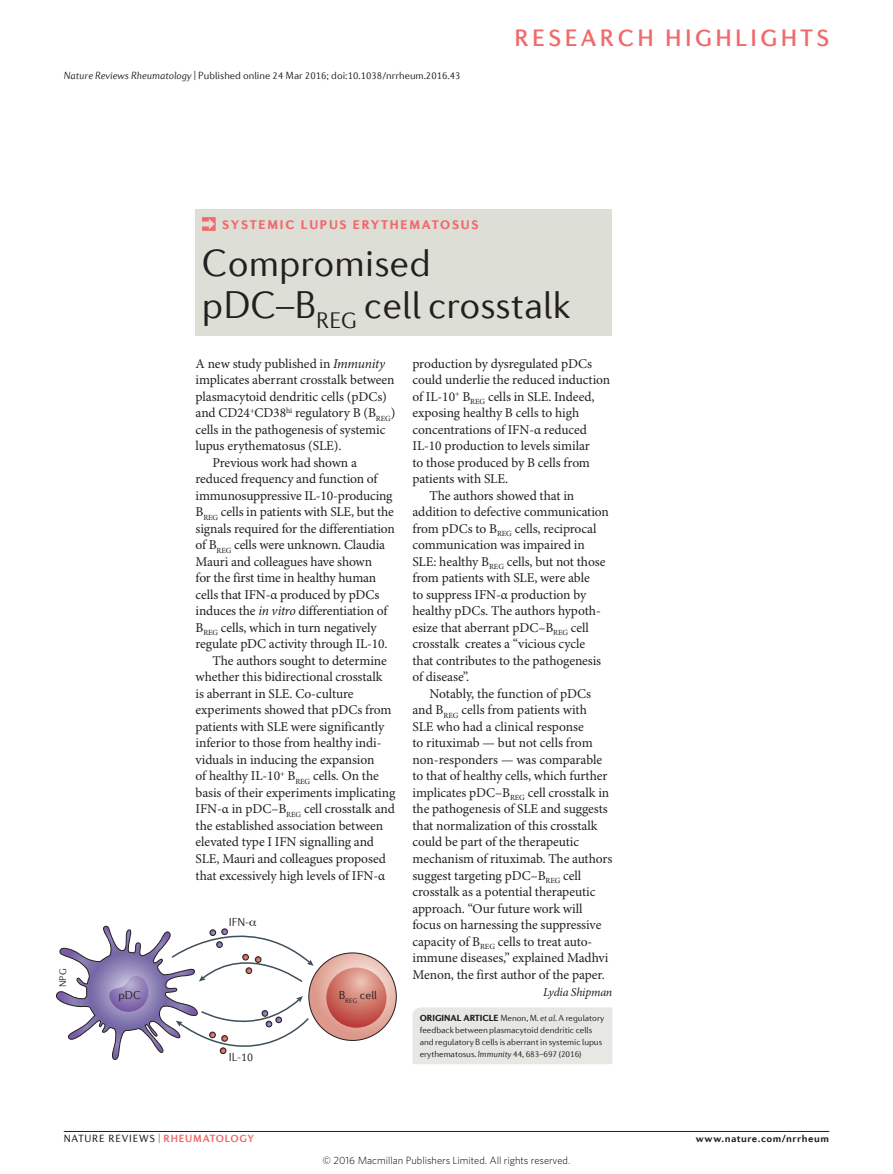
<style>
.page{position:relative;width:893px;height:1174px;background:#fff}
.page>*{position:absolute;margin:0;border:0;box-sizing:border-box;transform-origin:0 0}
.Title{font:300 39px/42px "Diverda Sans Com";color:#231f20}
.t1{font:500 24px "Diverda Sans Com";letter-spacing:.14em;color:#f16a6b}
.Body_text{font:13.5px/16.5px "Minion Pro";letter-spacing:-.005em;color:#231f20}
.Body_first{font:13.5px/16.5px "Minion Pro";letter-spacing:-.005em;color:#231f20}
.Strapline{font:900 12.75px "Diverda Sans Com";letter-spacing:.14em;color:#f16a6b}
.Author{font:italic 12px "Minion Pro";letter-spacing:-.015em;color:#231f20}
.t2{font:300 11.7px "Diverda Sans Com";color:#231f20}
.t3{font:300 10.5px "Diverda Sans Com";color:#231f20}
.t4{font:300 10.5px "Whitney";color:#000}
.t5{font:10.5px "Diverda Sans Com";letter-spacing:.075em;color:#231f20}
.t6{font:700 10.5px "Diverda Sans Com";letter-spacing:.045em;color:#231f20}
.Credit_line{font:300 9.75px "Diverda Sans Com";color:#231f20}
.Info_box_text{font:300 9px/12px "Diverda Sans Com";letter-spacing:-.005em;color:#231f20}
.s1{font-family:"Diverda Sans Com Light Italic 2";font-weight:400}
.s2{font-style:italic}
.s3{font-weight:900}
.s4{font-weight:700;color:#f16a6b}
</style>
<div class="page">
<hr style="left:64px;top:1131px;width:765px;height:1px;background:#231f20">
<svg style="left:309px;top:953px;width:87px;height:87px;background:#dfa89d"></svg>
<svg style="left:326px;top:967px;width:60px;height:60px;background:#d1786d"></svg>
<div style="left:196px;top:209px;width:416px;height:127px;background:#ddded6"></div>
<svg style="left:202px;top:217px;width:14px;height:14px"></svg>
<div style="left:412px;top:1007px;width:200px;height:57px;background:#e7e7e3"></div>
<svg style="left:56px;top:925px;width:258px;height:135px"></svg>
<p class="t3" style="left:64px;top:69px;width:398px"><span class="s1">Nature Reviews Rheumatology</span> | Published online 24 Mar 2016; doi:10.1038/nrrheum.2016.43</p>
<h2 class="t1" style="left:514px;top:24px;width:316px">RESEARCH HIGHLIGHTS</h2>
<p class="Credit_line" style="left:57px;top:987px;width:20px;rotate:-90deg">NPG</p>
<p class="Strapline" style="left:222px;top:217px;width:258px">SYSTEMIC LUPUS ERYTHEMATOSUS</p>
<p class="Title" style="left:202px;top:242px;width:370px">Compromised pDC–B<sub>REG</sub> cell crosstalk</p>
<p class="Body_first" style="left:196px;top:356px;width:201px">A new study published in <span class="s2">Immunity </span>implicates aberrant crosstalk between plasmacytoid dendritic cells (pDCs) and CD24<sup>+</sup>CD38<sup>hi</sup> regulatory B (B<sub>REG</sub>) cells in the pathogenesis of systemic lupus erythematosus (SLE).</p>
<p class="Body_text" style="left:196px;top:455px;width:201px;text-indent:17px">Previous work had shown a reduced frequency and function of immunosuppressive IL-10-producing B<sub>REG</sub> cells in patients with SLE, but the signals required for the differentiation of B<sub>REG</sub> cells were unknown. Claudia Mauri and colleagues have shown<br>for the first time in healthy human cells that IFN-α produced by pDCs induces the <span class="s2">in vitro</span> differentiation of B<sub>REG</sub> cells, which in turn negatively regulate pDC activity through IL-10.</p>
<p class="Body_text" style="left:196px;top:653px;width:201px;text-indent:17px">The authors sought to determine whether this bidirectional crosstalk<br>is aberrant in SLE. Co-culture experiments showed that pDCs from patients with SLE were significantly inferior to those from healthy indi&shy;viduals in inducing the expansion<br>of healthy IL-10<sup>+</sup> B<sub>REG</sub> cells. On the basis of their experiments implicating IFN-α in pDC–B<sub>REG</sub> cell crosstalk and the established association between elevated type I IFN signalling and SLE, Mauri and colleagues proposed that excessively high levels of IFN-α</p>
<p class="t2" style="left:229px;top:915px;width:22px">IFN-</p>
<p class="t2" style="left:119px;top:988px;width:24px">pDC</p>
<p class="t2" style="left:339px;top:988px;width:40px">B<sub>REG</sub> cell</p>
<p class="t2" style="left:229px;top:1050px;width:26px">IL-10</p>
<p class="Body_text" style="left:412px;top:356px;width:199px">production by dysregulated pDCs could underlie the reduced induction of IL-10<sup>+</sup> B<sub>REG</sub> cells in SLE. Indeed, exposing healthy B cells to high concentrations of IFN-α reduced<br>IL-10 production to levels similar<br>to those produced by B cells from patients with SLE.</p>
<p class="Body_text" style="left:412px;top:488px;width:198px;text-indent:17px">The authors showed that in addition to defective communication from pDCs to B<sub>REG</sub> cells, reciprocal communication was impaired in<br>SLE: healthy B<sub>REG</sub> cells, but not those from patients with SLE, were able<br>to suppress IFN-α production by healthy pDCs. The authors hypoth&shy;esize that aberrant pDC–B<sub>REG</sub> cell crosstalk creates a “vicious cycle that contributes to the pathogenesis of disease”.</p>
<p class="Body_text" style="left:412px;top:686px;width:201px;text-indent:17px">Notably, the function of pDCs and B<sub>REG</sub> cells from patients with<br>SLE who had a clinical response<br>to rituximab — but not cells from non-responders — was comparable to that of healthy cells, which further implicates pDC–B<sub>REG</sub> cell crosstalk in the pathogenesis of SLE and suggests that normalization of this crosstalk could be part of the therapeutic mechanism of rituximab. The authors suggest targeting pDC–B<sub>REG</sub> cell crosstalk as a potential therapeutic approach. “Our future work will focus on harnessing the suppressive capacity of B<sub>REG</sub> cells to treat auto&shy;immune diseases,” explained Madhvi Menon, the first author of the paper.</p>
<p class="Author" style="left:543px;top:985px;width:71px">Lydia Shipman</p>
<p class="Info_box_text" style="left:420px;top:1011px;width:186px"><span class="s3">ORIGINAL ARTICLE</span> Menon, M. <span class="s2">et al</span>. A regulatory feedback between plasmacytoid dendritic cells and regulatory B cells is aberrant in systemic lupus erythematosus. <span class="s1">Immunity</span> 44, 683–697 (2016)</p>
<p class="t5" style="left:64px;top:1132px;width:192px">NATURE REVIEWS | <span class="s4">RHEUMATOLOGY</span></p>
<p class="t6" style="left:696px;top:1132px;width:135px">www.nature.com/nrrheum</p>
<p class="t4" style="left:323px;top:1153px;width:249px">© 2016 Macmillan Publishers Limited. All rights reserved.</p>
</div>
